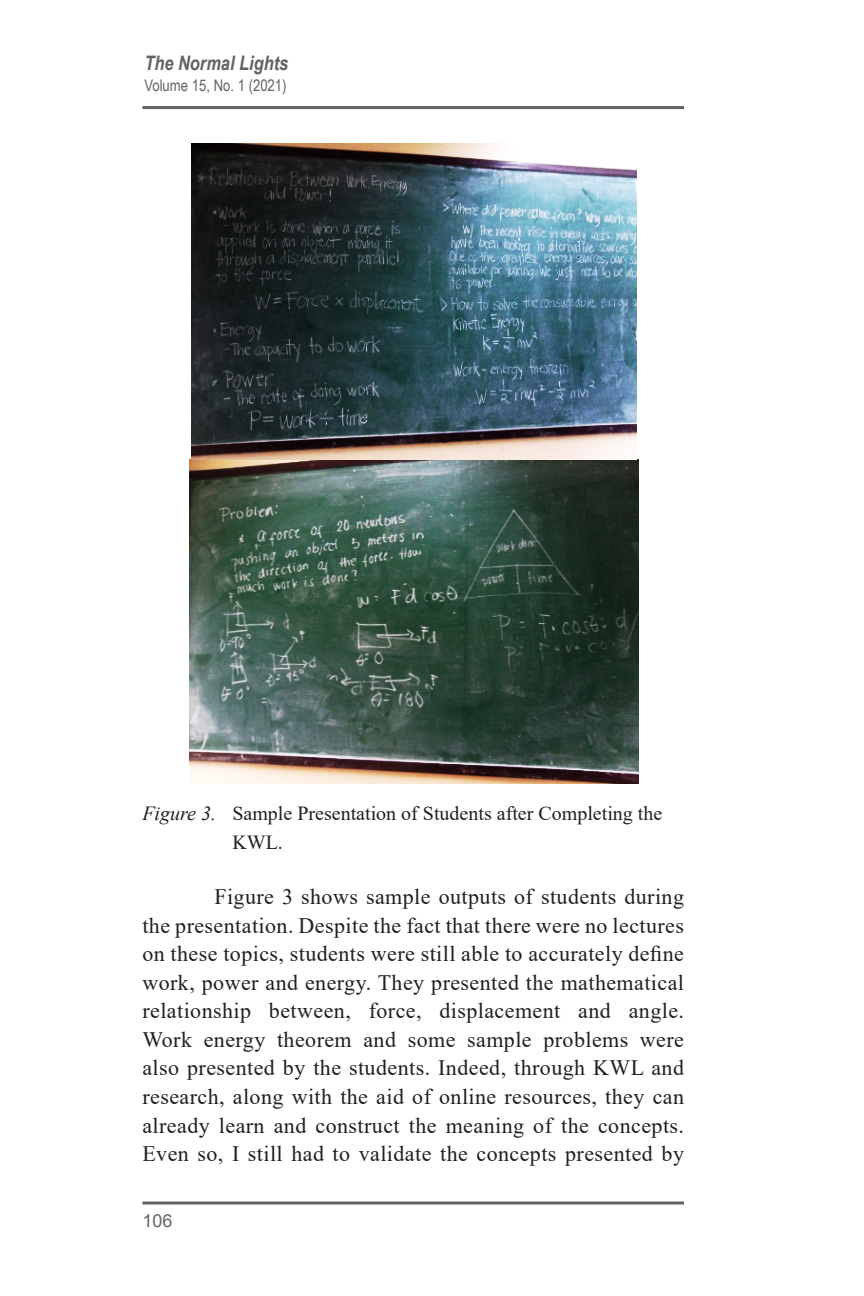
<style>
.page{position:relative;width:864px;height:1296px;background:#fff}
.page>*{position:absolute;margin:0;border:0;box-sizing:border-box;transform-origin:0 0}
.body_with_indent{font:22px/28.6px "Times New Roman";letter-spacing:.02em;color:#231f20;text-align:justify}
.t1{font:20px/28.6px "Times New Roman";color:#231f20}
.t2{font:italic 700 20px "Arial Narrow";color:#636366}
.t3{font:18px "Arial";color:#636366}
.t4{font:16px "Arial Narrow";color:#636366}
.s1{font-style:italic}
</style>
<div class="page">
<hr style="left:142px;top:106px;width:542px;height:3px;background:#636366">
<hr style="left:142px;top:1202px;width:542px;height:2px;background:#636366">
<img style="left:190px;top:143px;width:448px;height:641px">
<p class="t2" style="left:144px;top:47px;width:145px">The Normal Lights</p>
<p class="t4" style="left:144px;top:74px;width:144px">Volume 15, No. 1 (2021)</p>
<p class="t1" style="left:232px;top:798px;width:431px;text-indent:-90px"><span class="s1">Figure 3.</span> Sample Presentation of Students after Completing the<br>KWL.</p>
<p class="body_with_indent" style="left:142px;top:882px;width:543px;text-indent:72px">Figure 3 shows sample outputs of students during the presentation. Despite the fact that there were no lectures on these topics, students were still able to accurately define work, power and energy. They presented the mathematical relationship between, force, displacement and angle.<br>Work energy theorem and some sample problems were also presented by the students. Indeed, through KWL and research, along with the aid of online resources, they can already learn and construct the meaning of the concepts.<br>Even so, I still had to validate the concepts presented by</p>
<p class="t3" style="left:142px;top:1208px;width:32px">106</p>
</div>
